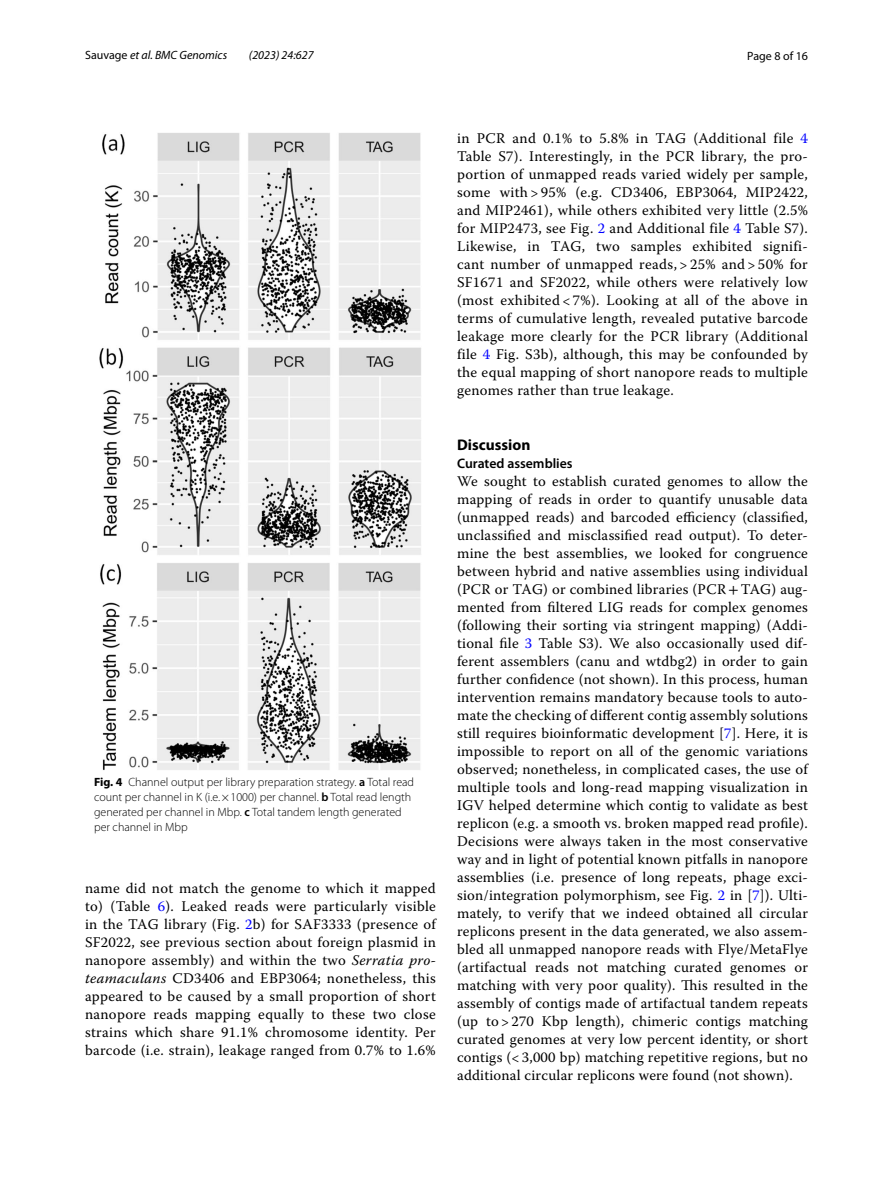
<style>
.page{position:relative;width:893px;height:1187px;background:#fff}
.page>*{position:absolute;margin:0;border:0;box-sizing:border-box;transform-origin:0 0}
.t1{font:700 15.45px "Myriad Pro";color:#000}
.t2{font:14.7px/18px "Warnock Pro";letter-spacing:.02em;color:#000;text-align:justify}
.t3{font:600 13.8px "Myriad Pro";color:#000}
.t4{font:300 12px/15px "Myriad Pro";color:#000}
.t5{font:italic 12px "Myriad Pro";color:#000}
.t6{font:12px "Myriad Pro";color:#000}
.s1{font-style:normal}
.s2{font-weight:700}
.s3{font-weight:600}
.s4{color:#00f}
.s5{font-style:italic}
.s6{font-family:"STIX"}
</style>
<div class="page">
<img style="left:100px;top:133px;width:321px;height:637px">
<p class="t5" style="left:85px;top:48px;width:144px"><span class="s1">Sauvage</span> et al. BMC Genomics</p>
<p class="t5" style="left:249px;top:48px;width:66px">(2023) 24:627</p>
<p class="t6" style="left:747px;top:48px;width:62px">Page 8 of 16</p>
<p class="t4" style="left:94px;top:774px;width:322px"><span class="s2">Fig. 4</span> Channel output per library preparation strategy. <span class="s3">a</span> Total read count per channel in K (i.e.×1000) per channel. <span class="s3">b</span> Total read length generated per channel in Mbp. <span class="s3">c</span> Total tandem length generated per channel in Mbp</p>
<p class="t2" style="left:85px;top:878px;width:352px">name did not match the genome to which it mapped to) (Table <span class="s4">6</span>). Leaked reads were particularly visible in the TAG library (Fig. <span class="s4">2</span>b) for SAF3333 (presence of SF2022, see previous section about foreign plasmid in nanopore assembly) and within the two <span class="s5">Serratia pro&shy;teamaculans</span> CD3406 and EBP3064; nonetheless, this appeared to be caused by a small proportion of short nanopore reads mapping equally to these two close strains which share 91.1% chromosome identity. Per barcode (i.e. strain), leakage ranged from 0.7% to 1.6%</p>
<p class="t2" style="left:457px;top:128px;width:352px">in PCR and 0.1% to 5.8% in TAG (Additional file <span class="s4">4<br></span>Table S7). Interestingly, in the PCR library, the pro&shy;portion of unmapped reads varied widely per sample, some with &gt; 95% (e.g. CD3406, EBP3064, MIP2422, and MIP2461), while others exhibited very little (2.5% for MIP2473, see Fig. <span class="s4">2</span> and Additional file <span class="s4">4</span> Table S7).<br>Likewise, in TAG, two samples exhibited signifi&shy;cant number of unmapped reads, &gt; 25% and &gt; 50% for SF1671 and SF2022, while others were relatively low (most exhibited &lt; 7%). Looking at all of the above in terms of cumulative length, revealed putative barcode leakage more clearly for the PCR library (Additional file <span class="s4">4</span> Fig. S3b), although, this may be confounded by the equal mapping of short nanopore reads to multiple genomes rather than true leakage.</p>
<p class="t1" style="left:457px;top:434px;width:75px">Discussion</p>
<p class="t3" style="left:457px;top:454px;width:117px">Curated assemblies</p>
<p class="t2" style="left:457px;top:471px;width:352px">We sought to establish curated genomes to allow the mapping of reads in order to quantify unusable data (unmapped reads) and barcoded efficiency (classified, unclassified and misclassified read output). To deter&shy;mine the best assemblies, we looked for congruence between hybrid and native assemblies using individual (PCR or TAG) or combined libraries (PCR<span class="s6">+</span>TAG) aug&shy;mented from filtered LIG reads for complex genomes (following their sorting via stringent mapping) (Addi&shy;tional file <span class="s4">3</span> Table S3). We also occasionally used dif&shy;ferent assemblers (canu and wtdbg2) in order to gain further confidence (not shown). In this process, human intervention remains mandatory because tools to auto&shy;mate the checking of different contig assembly solutions still requires bioinformatic development [<span class="s4">7</span>]. Here, it is impossible to report on all of the genomic variations observed; nonetheless, in complicated cases, the use of multiple tools and long-read mapping visualization in IGV helped determine which contig to validate as best replicon (e.g. a smooth vs. broken mapped read profile).<br>Decisions were always taken in the most conservative way and in light of potential known pitfalls in nanopore assemblies (i.e. presence of long repeats, phage exci&shy;sion/integration polymorphism, see Fig. <span class="s4">2</span> in [<span class="s4">7</span>]). Ulti&shy;mately, to verify that we indeed obtained all circular replicons present in the data generated, we also assem&shy;bled all unmapped nanopore reads with Flye/MetaFlye (artifactual reads not matching curated genomes or matching with very poor quality). This resulted in the assembly of contigs made of artifactual tandem repeats (up to &gt; 270 Kbp length), chimeric contigs matching curated genomes at very low percent identity, or short contigs (&lt; 3,000 bp) matching repetitive regions, but no additional circular replicons were found (not shown).</p>
</div>
